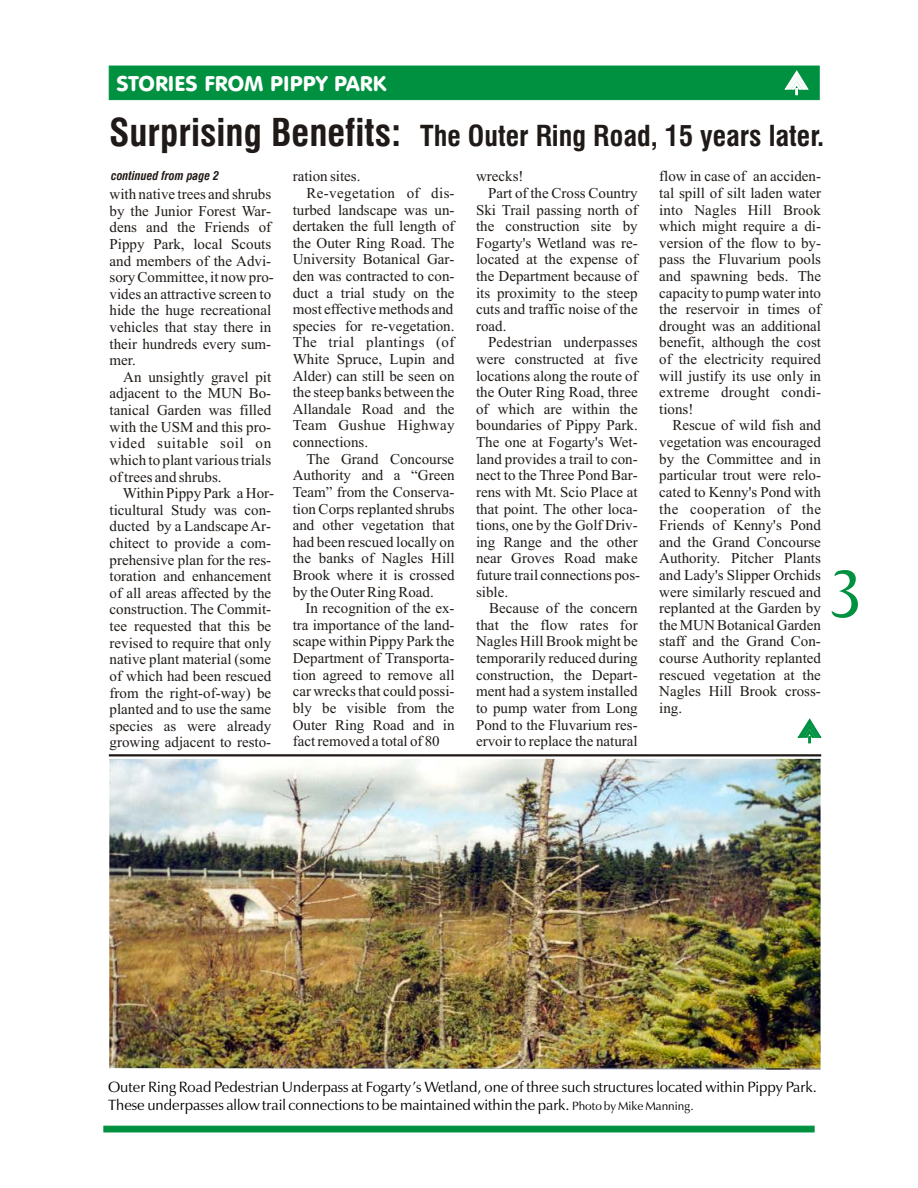
<style>
.page{position:relative;width:918px;height:1188px;background:#fff}
.page>*{position:absolute;margin:0;border:0;box-sizing:border-box;transform-origin:0 0}
.t1{font:72px "Baker Signet BT";color:#009140}
.t2{font:700 condensed 28.2px "Swiss 721 BT";color:#1f1a17}
.t3{font:21px "VAG Rounded BT";color:#fff}
.t4{font:15px/16.6px "Times New Roman";color:#1f1a17;text-align:justify}
.t5{font:15px/18.6px "Zapf Humanist 601 BT";color:#000}
.t6{font:15px "Times New Roman";letter-spacing:.03em;color:#1f1a17}
.t7{font:15px "Times New Roman";letter-spacing:.025em;color:#1f1a17}
.t8{font:15px "Times New Roman";letter-spacing:.02em;color:#1f1a17}
.t9{font:italic 700 condensed 12px "Swiss 721 BT";color:#1f1a17}
.s1{font-size:37.35px}
.s2{font-size:12px}
</style>
<div class="page">
<div style="left:109px;top:66px;width:711px;height:34px;background:#009140"></div>
<svg style="left:798px;top:719px;width:23px;height:24px"></svg>
<svg style="left:104px;top:1126px;width:710px;height:6px;background:#029141"></svg>
<img style="left:109px;top:759px;width:712px;height:311px">
<svg style="left:109px;top:754px;width:712px;height:2px"></svg>
<h3 class="t3" style="left:116px;top:75px;width:271px">STORIES FROM PIPPY PARK</h3>
<h2 class="t2" style="left:109px;top:125px;width:717px"><span class="s1">Surprising Benefits:</span> The Outer Ring Road, 15 years later.</h2>
<p class="t9" style="left:111px;top:171px;width:110px">continued from page 2</p>
<p class="t4" style="left:110px;top:187px;width:166px;text-align:left">with native trees and shrubs by the Junior Forest War&shy;dens and the Friends of<br>Pippy Park, local Scouts and members of the Advi&shy;sory Committee, it now pro&shy;vides an attractive screen to hide the huge recreational vehicles that stay there in their hundreds every sum&shy;mer.</p>
<p class="t4" style="left:110px;top:370px;width:163px;text-indent:14px">An unsightly gravel pit adjacent to the MUN Bo&shy;tanical Garden was filled with the USM and this pro&shy;vided suitable soil on which to plant various trials of trees and shrubs.</p>
<p class="t4" style="left:110px;top:486px;width:166px;text-align:left;text-indent:13px">Within Pippy Park a Hor&shy;ticultural Study was con&shy;ducted by a Landscape Ar&shy;chitect to provide a com&shy;prehensive plan for the res&shy;toration and enhancement of all areas affected by the construction. The Commit&shy;tee requested that this be revised to require that only native plant material (some of which had been rescued from the right-of-way) be planted and to use the same species as were already growing adjacent to resto-</p>
<p class="t4" style="left:293px;top:169px;width:69px">ration sites.</p>
<p class="t7" style="left:306px;top:188px;width:150px">Re-vegetation of dis-</p>
<p class="t4" style="left:293px;top:203px;width:163px">turbed landscape was un-</p>
<p class="t4" style="left:293px;top:219px;width:163px">dertaken the full length of</p>
<p class="t4" style="left:293px;top:236px;width:163px">the Outer Ring Road. The</p>
<p class="t4" style="left:293px;top:252px;width:163px">University Botanical Gar-</p>
<p class="t4" style="left:293px;top:269px;width:163px">den was contracted to con-</p>
<p class="t4" style="left:293px;top:286px;width:163px">duct a trial study on the</p>
<p class="t4" style="left:293px;top:302px;width:162px">most effective methods and</p>
<p class="t4" style="left:293px;top:319px;width:163px">species for re-vegetation.</p>
<p class="t6" style="left:293px;top:337px;width:163px">The trial plantings (of</p>
<p class="t4" style="left:293px;top:352px;width:163px">White Spruce, Lupin and</p>
<p class="t4" style="left:293px;top:369px;width:163px">Alder) can still be seen on</p>
<p class="t4" style="left:293px;top:385px;width:163px">the steep banks between the</p>
<p class="t4" style="left:293px;top:402px;width:163px">Allandale Road and the</p>
<p class="t8" style="left:293px;top:420px;width:163px">Team Gushue Highway</p>
<p class="t4" style="left:293px;top:435px;width:77px">connections.</p>
<p class="t4" style="left:306px;top:452px;width:149px">The Grand Concourse</p>
<p class="t4" style="left:293px;top:468px;width:163px">Authority and a “Green</p>
<p class="t4" style="left:293px;top:485px;width:163px">Team” from the Conserva-</p>
<p class="t4" style="left:293px;top:502px;width:163px">tion Corps replanted shrubs</p>
<p class="t4" style="left:293px;top:518px;width:163px">and other vegetation that</p>
<p class="t4" style="left:293px;top:535px;width:163px">had been rescued locally on</p>
<p class="t4" style="left:293px;top:551px;width:163px">the banks of Nagles Hill</p>
<p class="t4" style="left:293px;top:568px;width:163px">Brook where it is crossed</p>
<p class="t4" style="left:293px;top:585px;width:143px">by the Outer Ring Road.</p>
<p class="t4" style="left:306px;top:601px;width:150px">In recognition of the ex-</p>
<p class="t4" style="left:293px;top:618px;width:163px">tra importance of the land-</p>
<p class="t4" style="left:293px;top:635px;width:163px">scape within Pippy Park the</p>
<p class="t4" style="left:293px;top:651px;width:163px">Department of Transporta-</p>
<p class="t4" style="left:293px;top:668px;width:163px">tion agreed to remove all</p>
<p class="t4" style="left:293px;top:684px;width:163px">car wrecks that could possi-</p>
<p class="t4" style="left:293px;top:701px;width:163px">bly be visible from the</p>
<p class="t4" style="left:293px;top:718px;width:163px">Outer Ring Road and in</p>
<p class="t4" style="left:293px;top:734px;width:149px">fact removed a total of 80</p>
<p class="t4" style="left:476px;top:169px;width:49px">wrecks!</p>
<p class="t4" style="left:488px;top:186px;width:151px">Part of the Cross Country</p>
<p class="t4" style="left:476px;top:203px;width:163px">Ski Trail passing north of</p>
<p class="t4" style="left:476px;top:219px;width:163px">the construction site by</p>
<p class="t4" style="left:476px;top:236px;width:163px">Fogarty's Wetland was re-</p>
<p class="t4" style="left:476px;top:252px;width:163px">located at the expense of</p>
<p class="t4" style="left:476px;top:269px;width:163px">the Department because of</p>
<p class="t4" style="left:476px;top:286px;width:163px">its proximity to the steep</p>
<p class="t4" style="left:476px;top:302px;width:163px">cuts and traffic noise of the</p>
<p class="t4" style="left:476px;top:319px;width:32px">road.</p>
<p class="t4" style="left:488px;top:336px;width:151px">Pedestrian underpasses</p>
<p class="t4" style="left:476px;top:352px;width:163px">were constructed at five</p>
<p class="t4" style="left:476px;top:369px;width:163px">locations along the route of</p>
<p class="t4" style="left:476px;top:385px;width:163px">the Outer Ring Road, three</p>
<p class="t4" style="left:476px;top:402px;width:163px">of which are within the</p>
<p class="t4" style="left:476px;top:419px;width:163px">boundaries of Pippy Park.</p>
<p class="t4" style="left:476px;top:435px;width:163px">The one at Fogarty's Wet-</p>
<p class="t4" style="left:476px;top:452px;width:163px">land provides a trail to con-</p>
<p class="t4" style="left:476px;top:468px;width:163px">nect to the Three Pond Bar-</p>
<p class="t4" style="left:476px;top:485px;width:163px">rens with Mt. Scio Place at</p>
<p class="t4" style="left:476px;top:502px;width:163px">that point. The other loca-</p>
<p class="t4" style="left:476px;top:518px;width:163px">tions, one by the Golf Driv-</p>
<p class="t4" style="left:476px;top:535px;width:163px">ing Range and the other</p>
<p class="t4" style="left:476px;top:551px;width:163px">near Groves Road make</p>
<p class="t4" style="left:476px;top:568px;width:166px">future trail connections pos-</p>
<p class="t4" style="left:476px;top:585px;width:34px">sible.</p>
<p class="t4" style="left:489px;top:601px;width:150px">Because of the concern</p>
<p class="t4" style="left:476px;top:618px;width:163px">that the flow rates for</p>
<p class="t4" style="left:476px;top:635px;width:163px">Nagles Hill Brook might be</p>
<p class="t4" style="left:476px;top:651px;width:163px">temporarily reduced during</p>
<p class="t4" style="left:476px;top:668px;width:163px">construction, the Depart-</p>
<p class="t4" style="left:476px;top:684px;width:163px">ment had a system installed</p>
<p class="t4" style="left:476px;top:701px;width:163px">to pump water from Long</p>
<p class="t4" style="left:476px;top:718px;width:163px">Pond to the Fluvarium res-</p>
<p class="t4" style="left:476px;top:734px;width:163px">ervoir to replace the natural</p>
<p class="t4" style="left:659px;top:169px;width:163px">flow in case of an acciden&shy;tal spill of silt laden water into Nagles Hill Brook which might require a di&shy;version of the flow to by&shy;pass the Fluvarium pools and spawning beds. The capacity to pump water into the reservoir in times of drought was an additional benefit, although the cost of the electricity required will justify its use only in extreme drought condi&shy;tions!</p>
<p class="t4" style="left:659px;top:419px;width:163px;text-indent:13px">Rescue of wild fish and vegetation was encouraged by the Committee and in particular trout were relo&shy;cated to Kenny's Pond with the cooperation of the Friends of Kenny's Pond and the Grand Concourse Authority. Pitcher Plants and Lady's Slipper Orchids were similarly rescued and replanted at the Garden by the MUN Botanical Garden staff and the Grand Con&shy;course Authority replanted rescued vegetation at the Nagles Hill Brook cross&shy;ing.</p>
<h1 class="t1" style="left:827px;top:562px;width:39px">3</h1>
<p class="t5" style="left:108px;top:1078px;width:710px">Outer Ring Road Pedestrian Underpass at Fogarty’s Wetland, one of three such structures located within Pippy Park.<br>These underpasses allow trail connections to be maintained within the park. <span class="s2">Photo by Mike Manning.</span></p>
</div>
